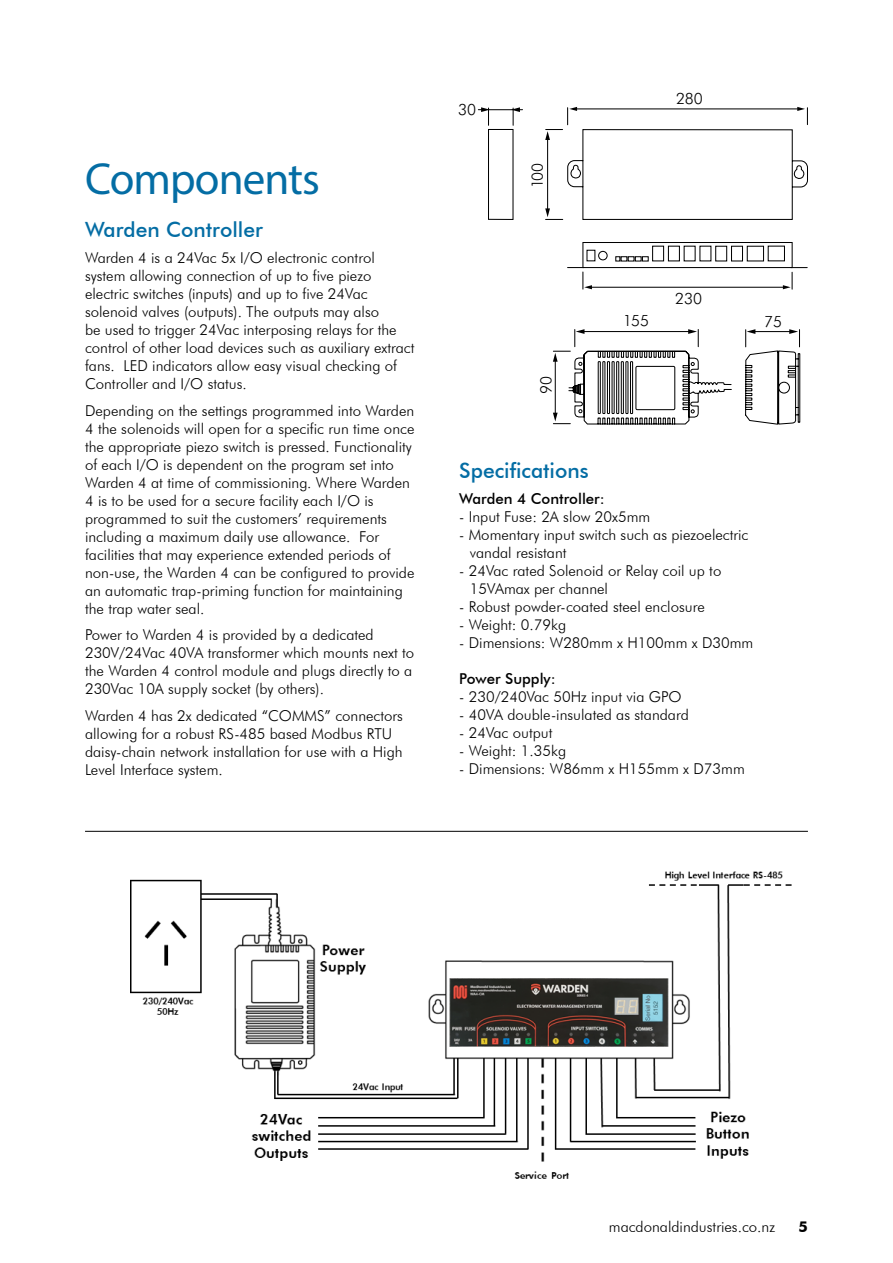
<style>
.page{position:relative;width:893px;height:1263px;background:#fff}
.page>*{position:absolute;margin:0;border:0;box-sizing:border-box;transform-origin:0 0}
.t1{font:45px "Myriad Pro";letter-spacing:-.02em;color:#046da4}
.t2{font:500 21px "Futura BT";color:#046da4}
.t3{font:300 15.6px "Futura BT";color:#010101}
.t4{font:300 15.6px "Futura BT";color:#000}
.t5{font:300 15px/18px "Futura BT";color:#000}
.t6{font:500 15px "Futura BT";color:#000}
.t7{font:700 15px "Futura BT";color:#000}
</style>
<div class="page">
<div style="left:488px;top:129px;width:25px;height:91px;border:1px solid #000"></div>
<svg style="left:478px;top:107px;width:44px;height:18px"></svg>
<svg style="left:553px;top:329px;width:179px;height:96px"></svg>
<svg style="left:745px;top:329px;width:56px;height:96px"></svg>
<svg style="left:545px;top:106px;width:263px;height:183px"></svg>
<hr style="left:85px;top:831px;width:723px;height:1px;background:#000">
<img style="left:130px;top:871px;width:662px;height:308px">
<h1 class="t1" style="left:85px;top:151px;width:237px">Components</h1>
<h2 class="t2" style="left:85px;top:217px;width:179px">Warden Controller</h2>
<p class="t5" style="left:85px;top:249px;width:331px">Warden 4 is a 24Vac 5x I/O electronic control system allowing connection of up to five piezo electric switches (inputs) and up to five 24Vac solenoid valves (outputs). The outputs may also<br>be used to trigger 24Vac interposing relays for the control of other load devices such as auxiliary extract fans. LED indicators allow easy visual checking of Controller and I/O status.</p>
<p class="t5" style="left:85px;top:401px;width:331px">Depending on the settings programmed into Warden 4 the solenoids will open for a specific run time once the appropriate piezo switch is pressed. Functionality of each I/O is dependent on the program set into Warden 4 at time of commissioning. Where Warden 4 is to be used for a secure facility each I/O is programmed to suit the customers’ requirements including a maximum daily use allowance. For facilities that may experience extended periods of non-use, the Warden 4 can be configured to provide an automatic trap-priming function for maintaining the trap water seal.</p>
<p class="t5" style="left:85px;top:626px;width:331px">Power to Warden 4 is provided by a dedicated 230V/24Vac 40VA transformer which mounts next to the Warden 4 control module and plugs directly to a 230Vac 10A supply socket (by others).</p>
<p class="t5" style="left:85px;top:706px;width:319px">Warden 4 has 2x dedicated “COMMS” connectors allowing for a robust RS-485 based Modbus RTU daisy-chain network installation for use with a High Level Interface system.</p>
<p class="t4" style="left:458px;top:100px;width:19px">30</p>
<p class="t4" style="left:528px;top:188px;width:26px;rotate:-90deg">100</p>
<p class="t3" style="left:676px;top:89px;width:28px">280</p>
<p class="t3" style="left:536px;top:394px;width:19px;rotate:-90deg">90</p>
<p class="t3" style="left:623px;top:311px;width:27px">155</p>
<p class="t3" style="left:675px;top:288px;width:28px">230</p>
<p class="t3" style="left:764px;top:312px;width:19px">75</p>
<h2 class="t2" style="left:459px;top:458px;width:131px">Specifications</h2>
<p class="t6" style="left:459px;top:490px;width:147px">Warden 4 Controller:</p>
<p class="t5" style="left:459px;top:508px;width:193px">- Input Fuse: 2A slow 20x5mm</p>
<p class="t5" style="left:470px;top:526px;width:280px;text-indent:-10px">- Momentary input switch such as piezoelectric vandal resistant</p>
<p class="t5" style="left:470px;top:562px;width:253px;text-indent:-10px">- 24Vac rated Solenoid or Relay coil up to<br>15VAmax per channel</p>
<p class="t5" style="left:459px;top:598px;width:247px">- Robust powder-coated steel enclosure</p>
<p class="t5" style="left:459px;top:616px;width:108px">- Weight: 0.79kg</p>
<p class="t5" style="left:459px;top:634px;width:296px">- Dimensions: W280mm x H100mm x D30mm</p>
<p class="t6" style="left:459px;top:670px;width:98px">Power Supply:</p>
<p class="t5" style="left:459px;top:688px;width:224px">- 230/240Vac 50Hz input via GPO</p>
<p class="t5" style="left:459px;top:706px;width:231px">- 40VA double-insulated as standard</p>
<p class="t5" style="left:459px;top:724px;width:95px">- 24Vac output</p>
<p class="t5" style="left:459px;top:742px;width:108px">- Weight: 1.35kg</p>
<p class="t5" style="left:459px;top:760px;width:287px">- Dimensions: W86mm x H155mm x D73mm</p>
<p class="t5" style="left:609px;top:1217px;width:168px">macdonaldindustries.co.nz</p>
<p class="t7" style="left:798px;top:1217px;width:11px">5</p>
</div>
